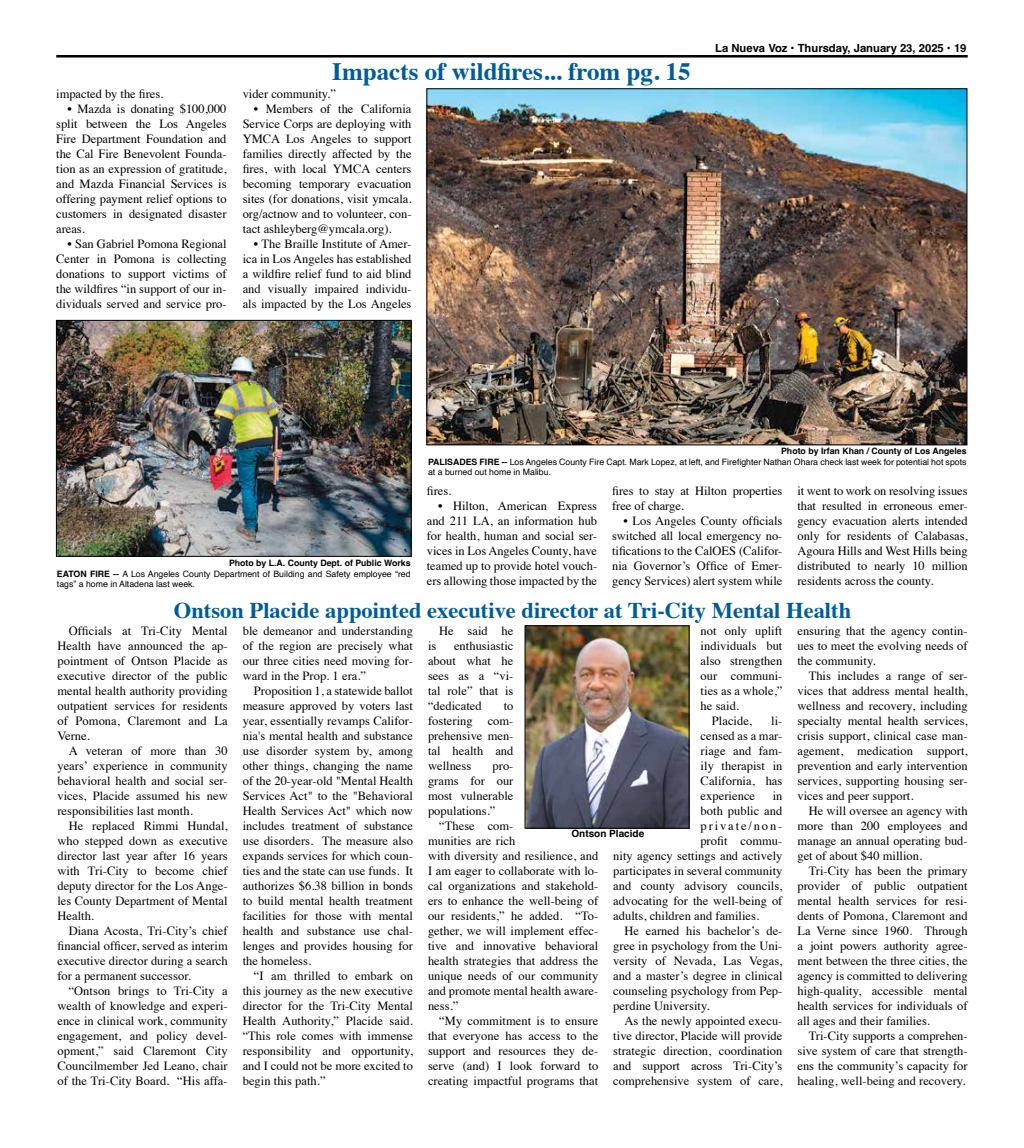
<style>
.page{position:relative;width:1024px;height:1148px;background:#fff}
.page>*{position:absolute;margin:0;border:0;box-sizing:border-box;transform-origin:0 0}
.t1{font:700 25px "Times";color:#005c98}
.t2{font:700 22.5px "Times";color:#005c98}
.t3{font:12.5px/15px "Times";letter-spacing:.005em;color:#000;text-align:justify}
.t4{font:12.5px "Times";letter-spacing:.15em;color:#000}
.t5{font:700 11.25px "Helvetica";color:#000}
.t6{font:700 10px "Helvetica";color:#000}
.t7{font:8.75px/10.5px "Helvetica";color:#000;text-align:justify}
.s1{font-weight:700}
</style>
<div class="page">
<hr style="left:56px;top:55px;width:912px;height:3px;background:#000">
<img style="left:527px;top:627px;width:160px;height:199px">
<div style="left:525px;top:625px;width:164px;height:203px;border:1px solid #000"></div>
<img style="left:58px;top:322px;width:351px;height:232px">
<div style="left:56px;top:320px;width:355px;height:236px;border:1px solid #000"></div>
<img style="left:428px;top:90px;width:537px;height:353px">
<p class="t3" style="left:56px;top:85px;width:109px">impacted by the fires.</p>
<p class="t3" style="left:56px;top:100px;width:172px;text-indent:11px">• Mazda is donating $100,000 split between the Los Angeles Fire Department Foundation and the Cal Fire Benevolent Founda&shy;tion as an expression of gratitude, and Mazda Financial Services is offering payment relief options to customers in designated disaster areas.</p>
<p class="t3" style="left:56px;top:235px;width:172px;text-indent:11px">• San Gabriel Pomona Regional Center in Pomona is collecting donations to support victims of the wildfires “in support of our in&shy;dividuals served and service pro-</p>
<h1 class="t1" style="left:332px;top:48px;width:360px">Impacts of wildfires... from pg. 15</h1>
<p class="t3" style="left:243px;top:85px;width:95px">vider community.”</p>
<p class="t3" style="left:243px;top:100px;width:170px;text-indent:11px">• Members of the California Service Corps are deploying with YMCA Los Angeles to support families directly affected by the fires, with local YMCA centers becoming temporary evacuation sites (for donations, visit ymcala. org/actnow and to volunteer, con&shy;tact ashleyberg@ymcala.org).</p>
<p class="t3" style="left:243px;top:235px;width:170px;text-indent:11px">• The Braille Institute of Amer&shy;ica in Los Angeles has established a wildfire relief fund to aid blind and visually impaired individu&shy;als impacted by the Los Angeles</p>
<p class="t5" style="left:715px;top:41px;width:253px">La Nueva Voz • Thursday, January 23, 2025 • 19</p>
<p class="t7" style="left:428px;top:446px;width:540px;text-indent:353px"><span class="s1">Photo by Irfan Khan / County of Los Angeles PALISADES FIRE --</span> Los Angeles County Fire Capt. Mark Lopez, at left, and Firefighter Nathan Ohara check last week for potential hot spots at a burned out home in Malibu.</p>
<p class="t7" style="left:57px;top:558px;width:355px;text-indent:172px"><span class="s1">Photo by L.A. County Dept. of Public Works EATON FIRE --</span> A Los Angeles County Department of Building and Safety employee “red tags” a home in Altadena last week.</p>
<p class="t3" style="left:427px;top:482px;width:26px">fires.</p>
<p class="t3" style="left:427px;top:497px;width:172px;text-indent:11px">• Hilton, American Express and 211 LA, an information hub for health, human and social ser&shy;vices in Los Angeles County, have teamed up to provide hotel vouch&shy;ers allowing those impacted by the</p>
<p class="t3" style="left:612px;top:482px;width:172px">fires to stay at Hilton properties free of charge.</p>
<p class="t3" style="left:612px;top:512px;width:172px;text-indent:11px">• Los Angeles County officials switched all local emergency no&shy;tifications to the CalOES (Califor&shy;nia Governor’s Office of Emer&shy;gency Services) alert system while</p>
<p class="t3" style="left:797px;top:482px;width:172px">it went to work on resolving issues that resulted in erroneous emer&shy;gency evacuation alerts intended only for residents of Calabasas, Agoura Hills and West Hills being distributed to nearly 10 million residents across the county.</p>
<h2 class="t2" style="left:174px;top:588px;width:679px">Ontson Placide appointed executive director at Tri-City Mental Health</h2>
<p class="t3" style="left:243px;top:622px;width:172px">ble demeanor and understanding of the region are precisely what our three cities need moving for&shy;ward in the Prop. 1 era.”</p>
<p class="t3" style="left:243px;top:682px;width:172px;text-indent:11px">Proposition 1, a statewide ballot measure approved by voters last year, essentially revamps Califor&shy;nia's mental health and substance use disorder system by, among other things, changing the name of the 20-year-old "Mental Health Services Act" to the "Behavioral Health Services Act" which now includes treatment of substance use disorders. The measure also expands services for which coun&shy;ties and the state can use funds. It authorizes $6.38 billion in bonds to build mental health treatment facilities for those with mental health and substance use chal&shy;lenges and provides housing for the homeless.</p>
<p class="t3" style="left:243px;top:967px;width:172px;text-indent:11px">“I am thrilled to embark on this journey as the new executive director for the Tri-City Mental Health Authority,” Placide said. “This role comes with immense responsibility and opportunity, and I could not be more excited to begin this path.”</p>
<p class="t3" style="left:57px;top:622px;width:172px;text-indent:11px">Officials at Tri-City Mental Health have announced the ap&shy;pointment of Ontson Placide as executive director of the public mental health authority providing outpatient services for residents of Pomona, Claremont and La Verne.</p>
<p class="t3" style="left:57px;top:742px;width:172px;text-indent:11px">A veteran of more than 30 years’ experience in community behavioral health and social ser&shy;vices, Placide assumed his new responsibilities last month.</p>
<p class="t3" style="left:57px;top:817px;width:172px;text-indent:11px">He replaced Rimmi Hundal, who stepped down as executive director last year after 16 years with Tri-City to become chief deputy director for the Los Ange&shy;les County Department of Mental Health.</p>
<p class="t3" style="left:57px;top:922px;width:172px;text-indent:11px">Diana Acosta, Tri-City’s chief financial officer, served as interim executive director during a search for a permanent successor.</p>
<p class="t3" style="left:57px;top:982px;width:172px;text-indent:11px">“Ontson brings to Tri-City a wealth of knowledge and experi&shy;ence in clinical work, community engagement, and policy devel&shy;opment,” said Claremont City Councilmember Jed Leano, chair of the Tri-City Board. “His affa-</p>
<p class="t3" style="left:700px;top:622px;width:83px">not only uplift</p>
<p class="t3" style="left:700px;top:637px;width:83px">individuals but</p>
<p class="t3" style="left:700px;top:652px;width:83px">also strengthen</p>
<p class="t3" style="left:700px;top:667px;width:83px">our communi-</p>
<p class="t3" style="left:700px;top:682px;width:83px">ties as a whole,”</p>
<p class="t3" style="left:700px;top:697px;width:40px">he said.</p>
<p class="t3" style="left:712px;top:712px;width:42px">Placide,</p>
<p class="t3" style="left:439px;top:622px;width:76px">He said he</p>
<p class="t3" style="left:797px;top:622px;width:172px">ensuring that the agency contin&shy;ues to meet the evolving needs of the community.</p>
<p class="t3" style="left:797px;top:667px;width:172px;text-indent:11px">This includes a range of ser&shy;vices that address mental health, wellness and recovery, including specialty mental health services, crisis support, clinical case man&shy;agement, medication support, prevention and early intervention services, supporting housing ser&shy;vices and peer support.</p>
<p class="t3" style="left:797px;top:802px;width:172px;text-indent:11px">He will oversee an agency with more than 200 employees and manage an annual operating bud&shy;get of about $40 million.</p>
<p class="t3" style="left:797px;top:862px;width:172px;text-indent:11px">Tri-City has been the primary provider of public outpatient mental health services for resi&shy;dents of Pomona, Claremont and La Verne since 1960. Through a joint powers authority agree&shy;ment between the three cities, the agency is committed to delivering high-quality, accessible mental health services for individuals of all ages and their families.</p>
<p class="t3" style="left:797px;top:1027px;width:172px;text-indent:11px">Tri-City supports a comprehen&shy;sive system of care that strength&shy;ens the community’s capacity for healing, well-being and recovery.</p>
<p class="t3" style="left:428px;top:637px;width:87px;text-indent:26px">enthusiastic about what he sees as a “vi&shy;tal role” that is “dedicated</p>
<p class="t3" style="left:428px;top:637px;width:10px">is</p>
<p class="t3" style="left:428px;top:697px;width:87px;text-indent:76px">to fostering com&shy;prehensive men&shy;tal health and wellness</p>
<p class="t3" style="left:700px;top:712px;width:83px;text-indent:71px">li&shy;censed as a mar&shy;riage and fam&shy;ily therapist in California, has experience</p>
<p class="t3" style="left:428px;top:757px;width:87px;text-indent:64px">pro&shy;grams for our most vulnerable populations.”</p>
<p class="t3" style="left:428px;top:817px;width:172px;text-align:left;text-indent:11px">“These com-<br>munities are rich<br>with diversity and resilience, and<br>I am eager to collaborate with lo&shy;cal organizations and stakehold&shy;ers to enhance the well-being of our residents,” he added. “To&shy;gether, we will implement effec&shy;tive and innovative behavioral health strategies that address the unique needs of our community and promote mental health aware&shy;ness.”</p>
<p class="t3" style="left:428px;top:1012px;width:172px;text-indent:11px">“My commitment is to ensure that everyone has access to the support and resources they de&shy;serve (and) I look forward to creating impactful programs that</p>
<p class="t3" style="left:772px;top:787px;width:11px">in</p>
<p class="t3" style="left:700px;top:802px;width:83px">both public and</p>
<p class="t4" style="left:700px;top:814px;width:83px">private/non-</p>
<p class="t3" style="left:700px;top:832px;width:84px">profit commu-</p>
<p class="t3" style="left:613px;top:847px;width:171px">nity agency settings and actively</p>
<p class="t3" style="left:613px;top:862px;width:171px">participates in several community</p>
<p class="t3" style="left:613px;top:877px;width:171px">and county advisory councils,</p>
<p class="t3" style="left:613px;top:892px;width:171px">advocating for the well-being of</p>
<p class="t3" style="left:613px;top:907px;width:147px">adults, children and families.</p>
<p class="t3" style="left:624px;top:922px;width:159px">He earned his bachelor’s de-</p>
<p class="t3" style="left:613px;top:937px;width:171px">gree in psychology from the Uni-</p>
<p class="t3" style="left:613px;top:952px;width:171px">versity of Nevada, Las Vegas,</p>
<p class="t3" style="left:613px;top:967px;width:171px">and a master’s degree in clinical</p>
<p class="t3" style="left:613px;top:982px;width:171px">counseling psychology from Pep-</p>
<p class="t3" style="left:613px;top:997px;width:98px">perdine University.</p>
<p class="t3" style="left:624px;top:1012px;width:159px">As the newly appointed execu-</p>
<p class="t3" style="left:613px;top:1027px;width:171px">tive director, Placide will provide</p>
<p class="t3" style="left:613px;top:1042px;width:171px">strategic direction, coordination</p>
<p class="t3" style="left:613px;top:1057px;width:171px">and support across Tri-City’s</p>
<p class="t3" style="left:613px;top:1072px;width:171px">comprehensive system of care,</p>
<p class="t6" style="left:571px;top:827px;width:74px">Ontson Placide</p>
</div>
